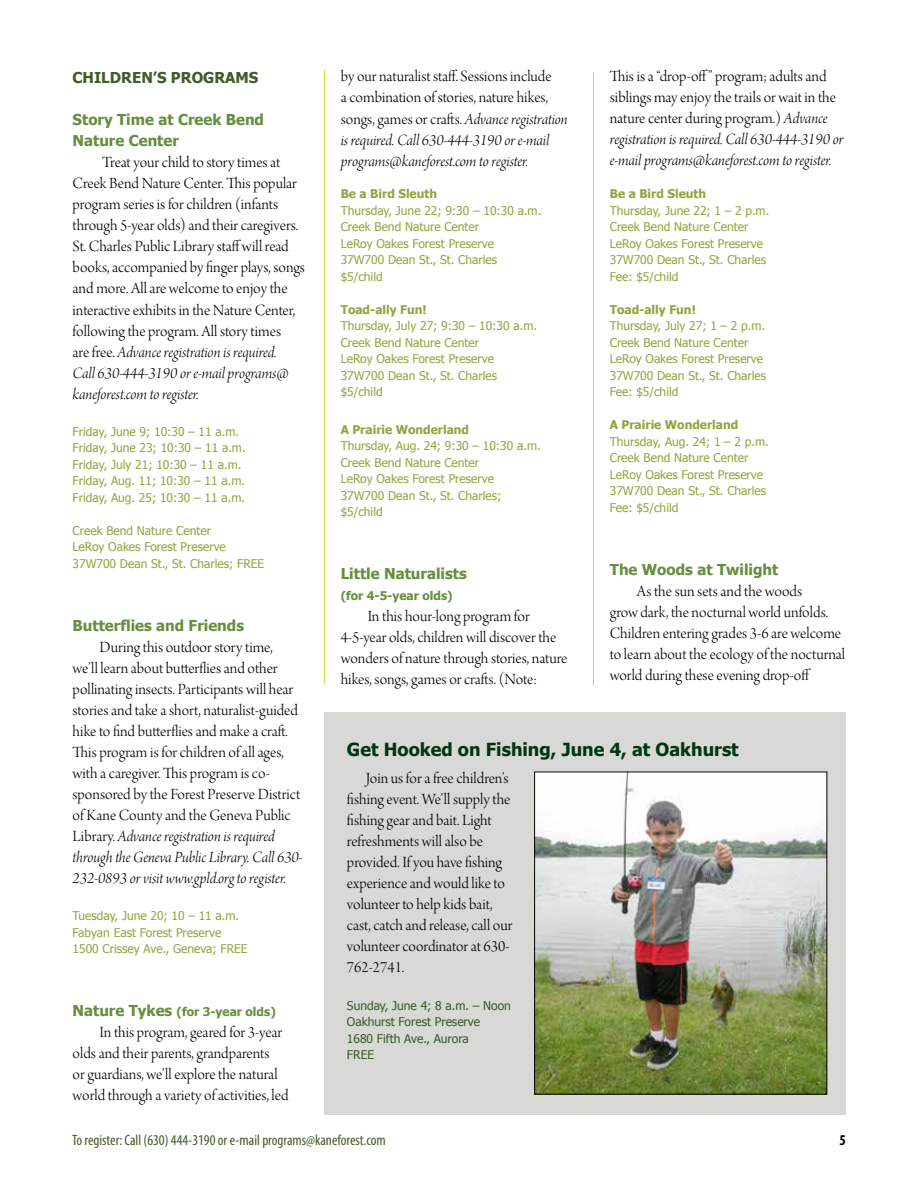
<style>
.page{position:relative;width:918px;height:1188px;background:#fff}
.page>*{position:absolute;margin:0;border:0;box-sizing:border-box;transform-origin:0 0}
.t1{font:700 18px "Tahoma";color:#003712}
.t2{font:16.5px/21px "Arno Pro Light Display";color:#000}
.t3{font:16.5px/21px "Arno Pro Light Italic Display";letter-spacing:-.005em;color:#000}
.t4{font:700 15px/21px "Tahoma";color:#668e3e}
.t5{font:condensed 15px "Myriad Pro";color:#455b2b}
.t6{font:700 15px "Tahoma";color:#455b2b}
.t7{font:700 condensed 15px "Myriad Pro";color:#000}
.t8{font:12px/16.5px "Tahoma";color:#92a43e}
.t9{font:700 12px "Tahoma";color:#92a43e}
.t10{font:12px/16.5px "Tahoma";color:#395a2c}
.t11{font:700 12px "Tahoma";color:#668e3e}
.s1{font-family:"Arno Pro Light Display"}
.s2{font-size:15px}
.s3{font-family:"Arno Pro Light Italic Display"}
</style>
<div class="page">
<hr style="left:593px;top:72px;width:1px;height:614px;background:#cdd92e">
<hr style="left:324px;top:70px;width:1px;height:614px;background:#cdd92e">
<div style="left:324px;top:713px;width:522px;height:402px;background:#d8d8d5"></div>
<img style="left:536px;top:774px;width:289px;height:319px">
<div style="left:534px;top:772px;width:293px;height:323px;border:1px solid #000"></div>
<p class="t6" style="left:73px;top:67px;width:187px">CHILDREN’S PROGRAMS</p>
<p class="t4" style="left:73px;top:109px;width:193px">Story Time at Creek Bend<br>Nature Center</p>
<p class="t2" style="left:73px;top:153px;width:234px;text-indent:30px">Treat your child to story times at Creek Bend Nature Center. This popular program series is for children (infants through 5-year olds) and their caregivers.<br>St. Charles Public Library staff will read books, accompanied by finger plays, songs and more. All are welcome to enjoy the interactive exhibits in the Nature Center, following the program. All story times</p>
<p class="t3" style="left:73px;top:342px;width:218px"><span class="s1">are free.</span> Advance registration is required.<br>Call 630-444-3190 or e-mail programs@ kaneforest.com to register.</p>
<p class="t8" style="left:73px;top:423px;width:175px">Friday, June 9; 10:30 – 11 a.m.<br>Friday, June 23; 10:30 – 11 a.m.<br>Friday, July 21; 10:30 – 11 a.m.<br>Friday, Aug. 11; 10:30 – 11 a.m.<br>Friday, Aug. 25; 10:30 – 11 a.m.</p>
<p class="t8" style="left:73px;top:522px;width:193px">Creek Bend Nature Center<br>LeRoy Oakes Forest Preserve<br>37W700 Dean St., St. Charles; FREE</p>
<p class="t4" style="left:73px;top:614px;width:173px">Butterflies and Friends</p>
<p class="t2" style="left:73px;top:638px;width:229px;text-indent:27px">During this outdoor story time, we’ll learn about butterflies and other pollinating insects. Participants will hear stories and take a short, naturalist-guided hike to find butterflies and make a craft.<br>This program is for children of all ages, with a caregiver. This program is co&shy;sponsored by the Forest Preserve District of Kane County and the Geneva Public</p>
<p class="t3" style="left:73px;top:827px;width:231px"><span class="s1">Library.</span> Advance registration is required through the Geneva Public Library. Call 630-<br>232-0893 or visit www.gpld.org to register.</p>
<p class="t8" style="left:73px;top:907px;width:177px">Tuesday, June 20; 10 – 11 a.m.<br>Fabyan East Forest Preserve<br>1500 Crissey Ave., Geneva; FREE</p>
<p class="t11" style="left:73px;top:1004px;width:205px"><span class="s2">Nature Tykes</span> (for 3-year olds)</p>
<p class="t2" style="left:73px;top:1023px;width:218px;text-indent:27px">In this program, geared for 3-year olds and their parents, grandparents<br>or guardians, we’ll explore the natural world through a variety of activities, led</p>
<p class="t2" style="left:341px;top:67px;width:229px">by our naturalist staff. Sessions include<br>a combination of stories, nature hikes, songs, games or crafts. <span class="s3">Advance registration</span></p>
<p class="t3" style="left:341px;top:130px;width:210px">is required. Call 630-444-3190 or e-mail programs@kaneforest.com to register.</p>
<p class="t9" style="left:341px;top:186px;width:98px">Be a Bird Sleuth</p>
<p class="t8" style="left:341px;top:202px;width:202px">Thursday, June 22; 9:30 – 10:30 a.m.<br>Creek Bend Nature Center<br>LeRoy Oakes Forest Preserve<br>37W700 Dean St., St. Charles $5/child</p>
<p class="t9" style="left:341px;top:301px;width:87px">Toad-ally Fun!</p>
<p class="t8" style="left:341px;top:317px;width:198px">Thursday, July 27; 9:30 – 10:30 a.m.<br>Creek Bend Nature Center<br>LeRoy Oakes Forest Preserve<br>37W700 Dean St., St. Charles $5/child</p>
<p class="t9" style="left:341px;top:421px;width:130px">A Prairie Wonderland</p>
<p class="t8" style="left:341px;top:437px;width:202px">Thursday, Aug. 24; 9:30 – 10:30 a.m.<br>Creek Bend Nature Center<br>LeRoy Oakes Forest Preserve<br>37W700 Dean St., St. Charles; $5/child</p>
<p class="t4" style="left:341px;top:563px;width:128px">Little Naturalists</p>
<p class="t11" style="left:341px;top:588px;width:113px">(for 4-5-year olds)</p>
<p class="t2" style="left:341px;top:607px;width:228px;text-indent:27px">In this hour-long program for 4-5-year olds, children will discover the wonders of nature through stories, nature hikes, songs, games or crafts. (Note:</p>
<p class="t2" style="left:610px;top:67px;width:228px">This is a “drop-off” program; adults and siblings may enjoy the trails or wait in the nature center during program.) <span class="s3">Advance</span></p>
<p class="t3" style="left:610px;top:130px;width:235px">registration is required. Call 630-444-3190 or e-mail programs@kaneforest.com to register.</p>
<p class="t9" style="left:610px;top:186px;width:98px">Be a Bird Sleuth</p>
<p class="t8" style="left:610px;top:202px;width:161px">Thursday, June 22; 1 – 2 p.m.<br>Creek Bend Nature Center<br>LeRoy Oakes Forest Preserve<br>37W700 Dean St., St. Charles<br>Fee: $5/child</p>
<p class="t9" style="left:610px;top:301px;width:87px">Toad-ally Fun!</p>
<p class="t8" style="left:610px;top:317px;width:158px">Thursday, July 27; 1 – 2 p.m.<br>Creek Bend Nature Center<br>LeRoy Oakes Forest Preserve<br>37W700 Dean St., St. Charles<br>Fee: $5/child</p>
<p class="t9" style="left:610px;top:417px;width:130px">A Prairie Wonderland</p>
<p class="t8" style="left:610px;top:433px;width:160px">Thursday, Aug. 24; 1 – 2 p.m.<br>Creek Bend Nature Center<br>LeRoy Oakes Forest Preserve<br>37W700 Dean St., St. Charles<br>Fee: $5/child</p>
<p class="t4" style="left:610px;top:558px;width:170px">The Woods at Twilight</p>
<p class="t2" style="left:610px;top:582px;width:237px;text-indent:27px">As the sun sets and the woods<br>grow dark, the nocturnal world unfolds.<br>Children entering grades 3-6 are welcome to learn about the ecology of the nocturnal world during these evening drop-off</p>
<p class="t1" style="left:347px;top:737px;width:393px">Get Hooked on Fishing, June 4, at Oakhurst</p>
<p class="t2" style="left:347px;top:769px;width:167px;text-indent:19px">Join us for a free children’s fishing event. We’ll supply the fishing gear and bait. Light refreshments will also be provided. If you have fishing experience and would like to volunteer to help kids bait, cast, catch and release, call our volunteer coordinator at 630-<br>762-2741.</p>
<p class="t10" style="left:347px;top:997px;width:166px">Sunday, June 4; 8 a.m. – Noon<br>Oakhurst Forest Preserve<br>1680 Fifth Ave., Aurora<br>FREE</p>
<p class="t5" style="left:72px;top:1131px;width:315px">To register: Call (630) 444-3190 or e-mail programs@kaneforest.com</p>
<p class="t7" style="left:840px;top:1131px;width:8px">5</p>
</div>
